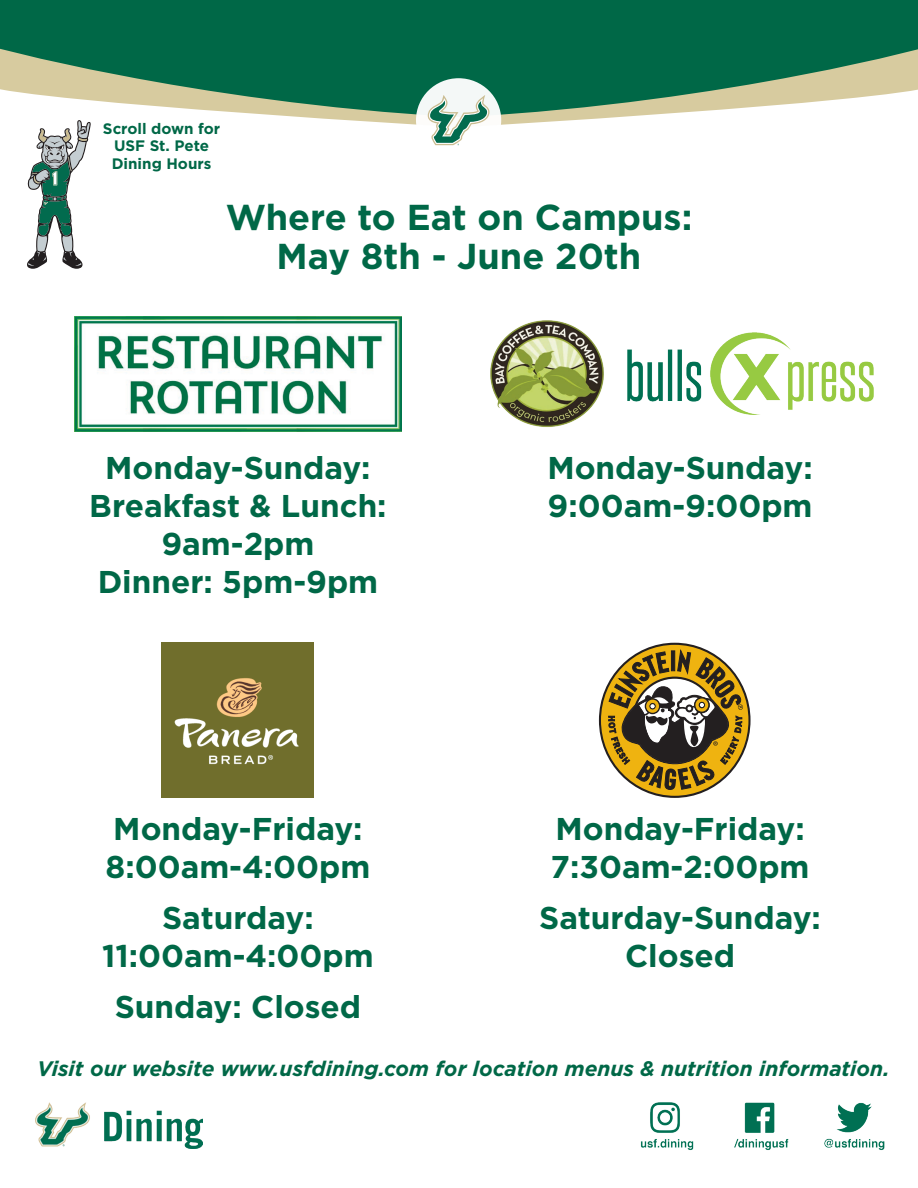
<style>
.page{position:relative;width:918px;height:1188px;background:#fff}
.page>*{position:absolute;margin:0;border:0;box-sizing:border-box;transform-origin:0 0}
.t1{font:700 36px/39px "Gotham";color:#006847;text-align:center}
.t2{font:700 31.5px/37.8px "Gotham";color:#006847;text-align:center}
.t3{font:italic 700 21px "Gotham";color:#006847}
.t4{font:700 15.15px/17.7px "Gotham";color:#006847;text-align:center}
</style>
<div class="page">
<div style="left:0;top:0;width:918px;height:45px;background:#006847"></div>
<svg style="left:0;top:45px;width:918px;height:80px;fill:#006847"></svg>
<div style="left:416px;top:78px;width:85px;height:84px;background:#fff;border-radius:50%"></div>
<svg style="left:428px;top:95px;width:61px;height:50px"></svg>
<img style="left:36px;top:1103px;width:167px;height:46px">
<img style="left:640px;top:1103px;width:244px;height:47px">
<img style="left:628px;top:333px;width:245px;height:82px">
<img style="left:490px;top:320px;width:114px;height:107px">
<svg style="left:599px;top:643px;width:152px;height:155px"></svg>
<img style="left:162px;top:643px;width:151px;height:155px">
<svg style="left:27px;top:120px;width:64px;height:149px"></svg>
<img style="left:74px;top:316px;width:328px;height:115px">
<p class="t4" style="left:103px;top:119px;width:119px">Scroll down for<br>USF St. Pete<br>Dining Hours</p>
<p class="t1" style="left:226px;top:197px;width:468px">Where to Eat on Campus:<br>May 8th - June 20th</p>
<p class="t2" style="left:89px;top:449px;width:299px">Monday-Sunday:<br>Breakfast &amp; Lunch:<br>9am-2pm<br>Dinner: 5pm-9pm</p>
<p class="t2" style="left:547px;top:449px;width:267px;text-align:left">Monday-Sunday:<br>9:00am-9:00pm</p>
<p class="t2" style="left:106px;top:809px;width:266px;text-align:left">Monday-Friday:<br>8:00am-4:00pm</p>
<p class="t2" style="left:102px;top:899px;width:273px">Saturday:<br>11:00am-4:00pm</p>
<p class="t2" style="left:115px;top:988px;width:248px">Sunday: Closed</p>
<p class="t2" style="left:551px;top:810px;width:260px;text-align:left">Monday-Friday:<br>7:30am-2:00pm</p>
<p class="t2" style="left:539px;top:899px;width:283px">Saturday-Sunday:<br>Closed</p>
<p class="t3" style="left:37px;top:1054px;width:854px">Visit our website www.usfdining.com for location menus &amp; nutrition information.</p>
</div>
